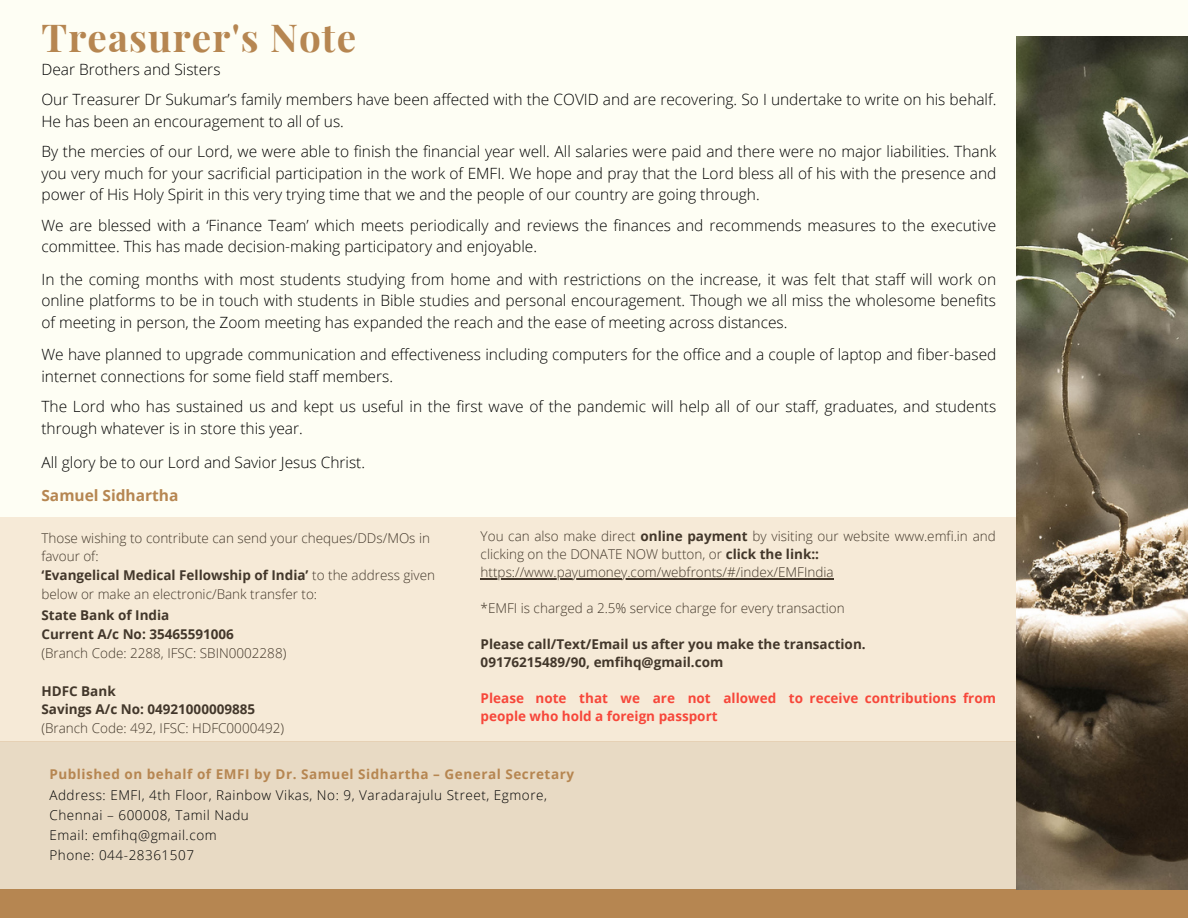
<style>
.page{position:relative;width:1188px;height:918px;background:#fefef4}
.page>*{position:absolute;margin:0;border:0;box-sizing:border-box;transform-origin:0 0}
.t1{font:700 38.55px "Playfair Display";letter-spacing:.03em;color:#b68651}
.t2{font:300 15.45px/21.5px "Open Sans";color:#000}
.t3{font:700 15.45px "Open Sans";color:#b68651}
.t4{font:300 13.5px/18.9px "Open Sans";color:#000}
.t5{font:700 13.5px "Open Sans";color:#000}
.t6{font:300 13.5px "Open Sans";letter-spacing:.04em;color:#000}
.t7{font:700 13.5px/18px "Open Sans";color:#ff1616}
.t8{font:700 13.5px "Open Sans";letter-spacing:.04em;color:#b68651}
.s1{font-weight:700}
</style>
<div class="page">
<div style="left:0;top:741px;width:1016px;height:156px;background:#e8dac4"></div>
<div style="left:0;top:889px;width:1188px;height:29px;background:#b68651"></div>
<img style="left:1016px;top:37px;width:172px;height:852px">
<div style="left:0;top:517px;width:1016px;height:225px;background:#f6ead7"></div>
<p class="t1" style="left:41px;top:11px;width:316px">Treasurer's Note</p>
<p class="t2" style="left:41px;top:58px;width:181px">Dear Brothers and Sisters</p>
<p class="t2" style="left:41px;top:88px;width:957px">Our Treasurer Dr Sukumar’s family members have been affected with the COVID and are recovering. So I undertake to write on his behalf.<br>He has been an encouragement to all of us.</p>
<p class="t2" style="left:41px;top:140px;width:957px;text-align:justify">By the mercies of our Lord, we were able to finish the financial year well. All salaries were paid and there were no major liabilities. Thank you very much for your sacrificial participation in the work of EMFI. We hope and pray that the Lord bless all of his with the presence and power of His Holy Spirit in this very trying time that we and the people of our country are going through.</p>
<p class="t2" style="left:41px;top:214px;width:956px">We are blessed with a ‘Finance Team’ which meets periodically and reviews the finances and recommends measures to the executive committee. This has made decision-making participatory and enjoyable.</p>
<p class="t2" style="left:41px;top:268px;width:956px;text-align:justify">In the coming months with most students studying from home and with restrictions on the increase, it was felt that staff will work on online platforms to be in touch with students in Bible studies and personal encouragement. Though we all miss the wholesome benefits of meeting in person, the Zoom meeting has expanded the reach and the ease of meeting across distances.</p>
<p class="t2" style="left:41px;top:343px;width:956px">We have planned to upgrade communication and effectiveness including computers for the office and a couple of laptop and fiber-based internet connections for some field staff members.</p>
<p class="t2" style="left:41px;top:395px;width:956px">The Lord who has sustained us and kept us useful in the first wave of the pandemic will help all of our staff, graduates, and students through whatever is in store this year.</p>
<p class="t2" style="left:41px;top:451px;width:325px">All glory be to our Lord and Savior Jesus Christ.</p>
<p class="t3" style="left:41px;top:484px;width:139px">Samuel Sidhartha</p>
<p class="t4" style="left:41px;top:528px;width:390px">Those wishing to contribute can send your cheques/DDs/MOs in favour of:</p>
<p class="t4" style="left:41px;top:566px;width:395px"><span class="s1">‘Evangelical Medical Fellowship of India’</span> to the address given below or make an electronic/Bank transfer to:</p>
<p class="t5" style="left:41px;top:606px;width:129px">State Bank of India</p>
<p class="t5" style="left:41px;top:625px;width:194px">Current A/c No: 35465591006</p>
<p class="t4" style="left:41px;top:643px;width:246px">(Branch Code: 2288, IFSC: SBIN0002288)</p>
<p class="t5" style="left:41px;top:681px;width:76px">HDFC Bank</p>
<p class="t5" style="left:41px;top:700px;width:215px">Savings A/c No: 04921000009885</p>
<p class="t4" style="left:41px;top:719px;width:244px">(Branch Code: 492, IFSC: HDFC0000492)</p>
<p class="t4" style="left:481px;top:527px;width:517px;line-height:18px">You can also make direct <span class="s1">online payment</span> by visiting our website www.emfi.in and clicking on the DONATE NOW button, or <span class="s1">click the link::</span></p>
<p class="t4" style="left:481px;top:563px;width:354px">https://www.payumoney.com/webfronts/#/index/EMFIndia</p>
<p class="t4" style="left:481px;top:599px;width:366px">*EMFI is charged a 2.5% service charge for every transaction</p>
<p class="t5" style="left:481px;top:635px;width:387px">Please call/Text/Email us after you make the transaction.</p>
<p class="t5" style="left:481px;top:653px;width:244px">09176215489/90, emfihq@gmail.com</p>
<p class="t7" style="left:481px;top:689px;width:517px">Please note that we are not allowed to receive contributions from people who hold a foreign passport</p>
<p class="t8" style="left:49px;top:765px;width:526px">Published on behalf of EMFI by Dr. Samuel Sidhartha – General Secretary</p>
<p class="t6" style="left:49px;top:785px;width:499px">Address: EMFI, 4th Floor, Rainbow Vikas, No: 9, Varadarajulu Street, Egmore,</p>
<p class="t6" style="left:49px;top:806px;width:201px">Chennai – 600008, Tamil Nadu</p>
<p class="t6" style="left:49px;top:826px;width:169px">Email: emfihq@gmail.com</p>
<p class="t6" style="left:49px;top:846px;width:146px">Phone: 044-28361507</p>
</div>
